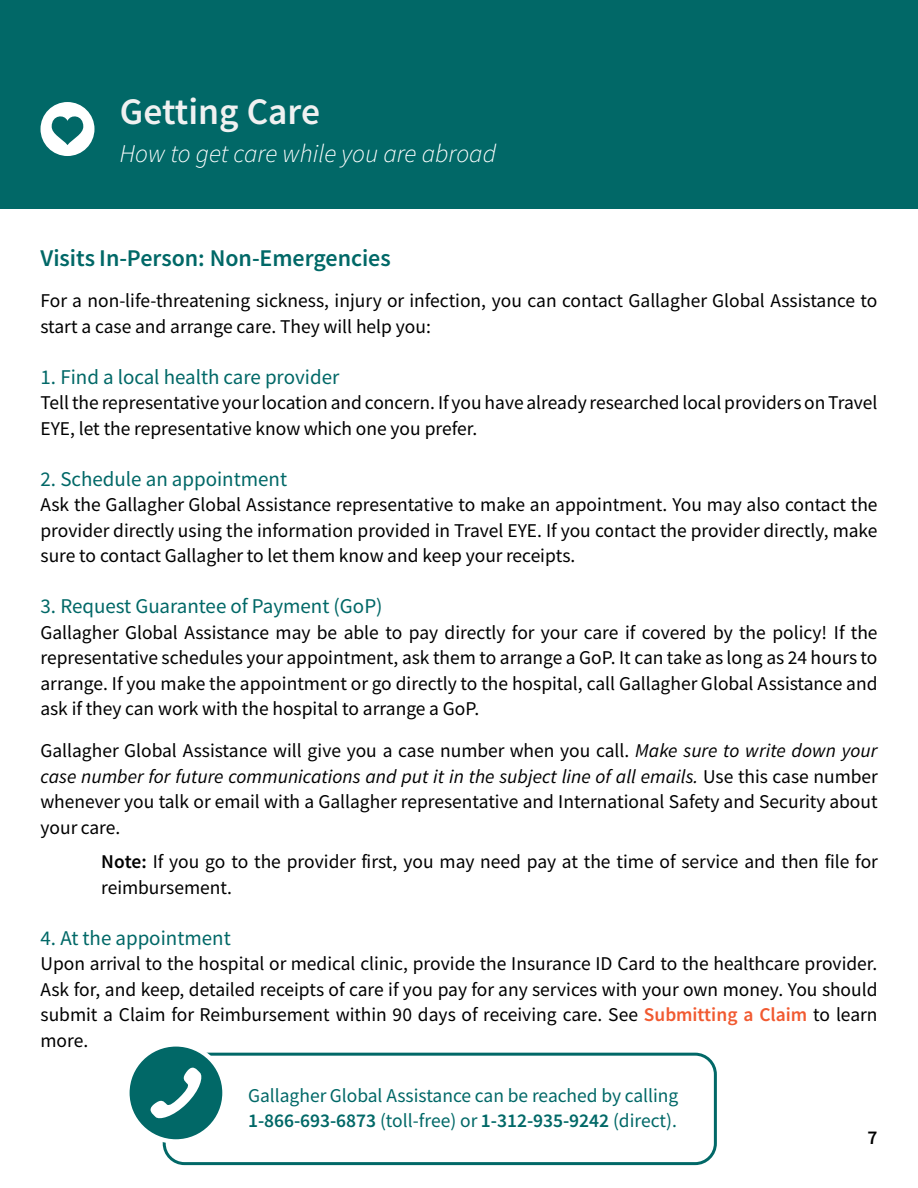
<style>
.page{position:relative;width:918px;height:1188px;background:#fff}
.page>*{position:absolute;margin:0;border:0;box-sizing:border-box;transform-origin:0 0}
.t1{font:37.5px "Source Sans Variable";letter-spacing:.035em;color:#f0f1f1}
.t2{font:italic 25.5px "Source Sans Variable";letter-spacing:.005em;color:#fff}
.t3{font:24px "Source Sans Variable";letter-spacing:.03em;color:#016867}
.t4{font:21px "Source Sans Variable";letter-spacing:.02em;color:#016867}
.t5{font:19.5px/25.5px "Source Sans Variable";letter-spacing:.02em;color:#000;text-align:justify}
.t6{font:19.5px/25.5px "Source Sans Variable";letter-spacing:.02em;color:#016867}
.s1{font-style:italic}
.s2{color:#f15a31}
</style>
<div class="page">
<div style="left:0;top:0;width:918px;height:208px;background:#016867"></div>
<svg style="left:40px;top:102px;width:54px;height:54px"></svg>
<div style="left:163px;top:1053px;width:554px;height:112px;border:3px solid #016867;border-radius:20px"></div>
<svg style="left:127px;top:1044px;width:98px;height:98px;fill:#016867"></svg>
<svg style="left:147px;top:1064px;width:57px;height:56px"></svg>
<div style="left:125px;top:1042px;width:102px;height:102px;border:4px solid #fff;border-radius:50%"></div>
<h1 class="t1" style="left:120px;top:89px;width:201px">Getting Care</h1>
<h2 class="t2" style="left:120px;top:138px;width:378px">How to get care while you are abroad</h2>
<p class="t3" style="left:40px;top:244px;width:351px">Visits In-Person: Non-Emergencies</p>
<p class="t5" style="left:40px;top:288px;width:838px">For a non-life-threatening sickness, injury or infection, you can contact Gallagher Global Assistance to start a case and arrange care. They will help you:</p>
<p class="t4" style="left:40px;top:364px;width:300px">1. Find a local health care provider</p>
<p class="t5" style="left:40px;top:390px;width:838px">Tell the representative your location and concern. If you have already researched local providers on Travel<br>EYE, let the representative know which one you prefer.</p>
<p class="t4" style="left:40px;top:466px;width:247px">2. Schedule an appointment</p>
<p class="t5" style="left:40px;top:492px;width:838px">Ask the Gallagher Global Assistance representative to make an appointment. You may also contact the provider directly using the information provided in Travel EYE. If you contact the provider directly, make sure to contact Gallagher to let them know and keep your receipts.</p>
<p class="t4" style="left:40px;top:594px;width:343px">3. Request Guarantee of Payment (GoP)</p>
<p class="t5" style="left:40px;top:620px;width:838px">Gallagher Global Assistance may be able to pay directly for your care if covered by the policy! If the representative schedules your appointment, ask them to arrange a GoP. It can take as long as 24 hours to arrange. If you make the appointment or go directly to the hospital, call Gallagher Global Assistance and ask if they can work with the hospital to arrange a GoP.</p>
<p class="t5" style="left:40px;top:738px;width:838px">Gallagher Global Assistance will give you a case number when you call. <span class="s1">Make sure to write down your case number for future communications and put it in the subject line of all emails.</span> Use this case number whenever you talk or email with a Gallagher representative and International Safety and Security about your care.</p>
<p class="t5" style="left:101px;top:849px;width:778px">Note: If you go to the provider first, you may need pay at the time of service and then file for reimbursement.</p>
<p class="t4" style="left:40px;top:925px;width:191px">4. At the appointment</p>
<p class="t5" style="left:40px;top:951px;width:838px">Upon arrival to the hospital or medical clinic, provide the Insurance ID Card to the healthcare provider.<br>Ask for, and keep, detailed receipts of care if you pay for any services with your own money. You should submit a Claim for Reimbursement within 90 days of receiving care. See <span class="s2">Submitting a Claim</span> to learn more.</p>
<p class="t6" style="left:248px;top:1082px;width:431px">Gallagher Global Assistance can be reached by calling<br>1-866-693-6873 (toll-free) or 1-312-935-9242 (direct).</p>
<p class="t5" style="left:868px;top:1125px;width:11px">7</p>
</div>
